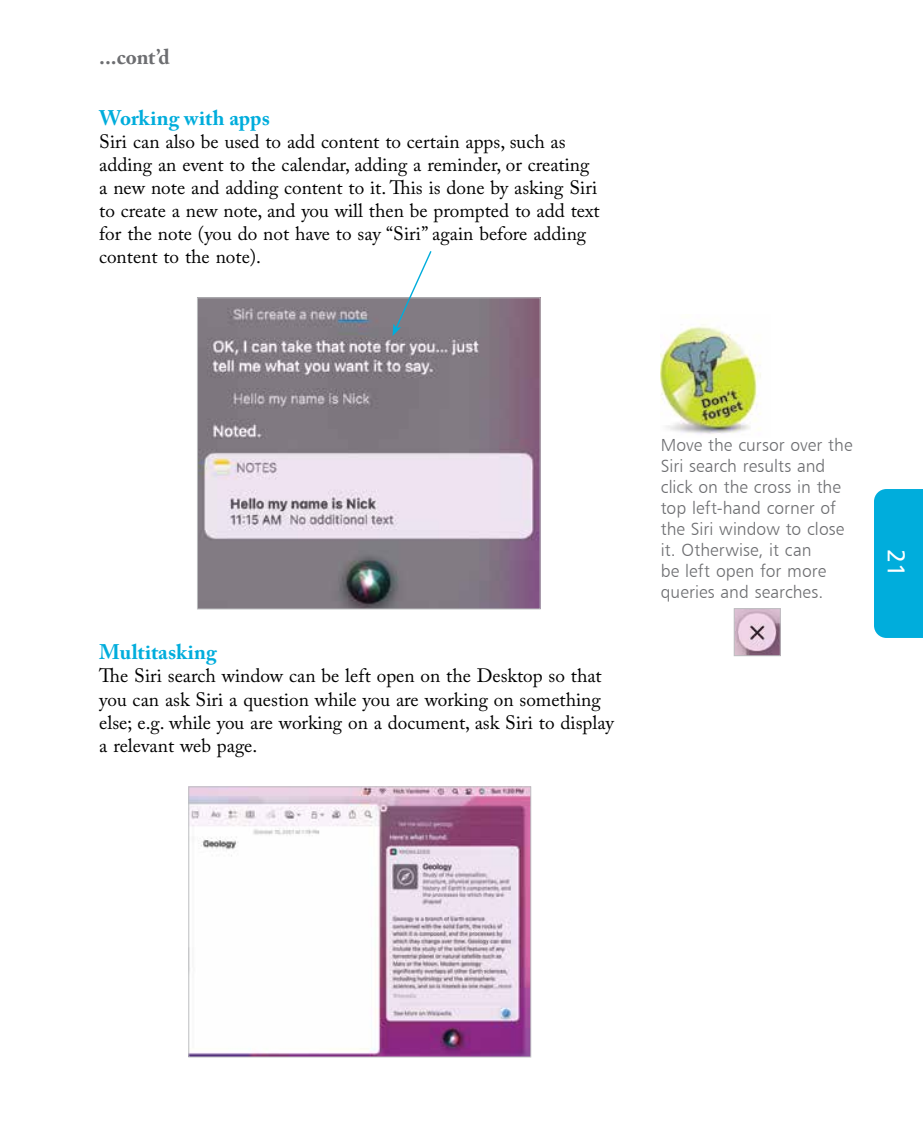
<style>
.page{position:relative;width:923px;height:1127px;background:#fff}
.page>*{position:absolute;margin:0;border:0;box-sizing:border-box;transform-origin:0 0}
.t1{font:24.5px "Humanist 777 BT Roman B";color:#fff}
.t2{font:700 21px "Adobe Caslon Pro";color:#00addc}
.t3{font:700 21px "Adobe Caslon Pro";color:#6d6e71}
.t4{font:19.25px/23.1px "Adobe Caslon Pro";color:#000}
.t5{font:17.5px/21px "Humanist 777 BT Light B";letter-spacing:.005em;color:#6d6e71}
</style>
<div class="page">
<div style="left:874px;top:489px;width:49px;height:148px;background:#00addc"></div>
<img style="left:199px;top:299px;width:339px;height:308px">
<div style="left:197px;top:297px;width:343px;height:312px;border:1px solid #bcbec0"></div>
<img style="left:190px;top:788px;width:339px;height:267px">
<div style="left:188px;top:786px;width:343px;height:271px;border:1px solid #bcbec0"></div>
<img style="left:661px;top:324px;width:100px;height:110px">
<img style="left:736px;top:610px;width:42px;height:44px">
<div style="left:734px;top:608px;width:46px;height:48px;border:1px solid #bcbec0"></div>
<svg style="left:392px;top:251px;width:40px;height:85px"></svg>
<p class="t3" style="left:99px;top:45px;width:72px">...cont’d</p>
<p class="t2" style="left:99px;top:105px;width:172px">Working with apps</p>
<p class="t4" style="left:99px;top:129px;width:502px">Siri can also be used to add content to certain apps, such as adding an event to the calendar, adding a reminder, or creating a new note and adding content to it. This is done by asking Siri to create a new note, and you will then be prompted to add text for the note (you do not have to say “Siri” again before adding content to the note).</p>
<p class="t2" style="left:99px;top:639px;width:119px">Multitasking</p>
<p class="t4" style="left:99px;top:664px;width:516px">The Siri search window can be left open on the Desktop so that you can ask Siri a question while you are working on something else; e.g. while you are working on a document, ask Siri to display a relevant web page.</p>
<p class="t5" style="left:661px;top:433px;width:193px">Move the cursor over the<br>Siri search results and click on the cross in the top left-hand corner of the Siri window to close it. Otherwise, it can<br>be left open for more queries and searches.</p>
<p class="t1" style="left:911px;top:549px;width:30px;rotate:90deg">21</p>
</div>
